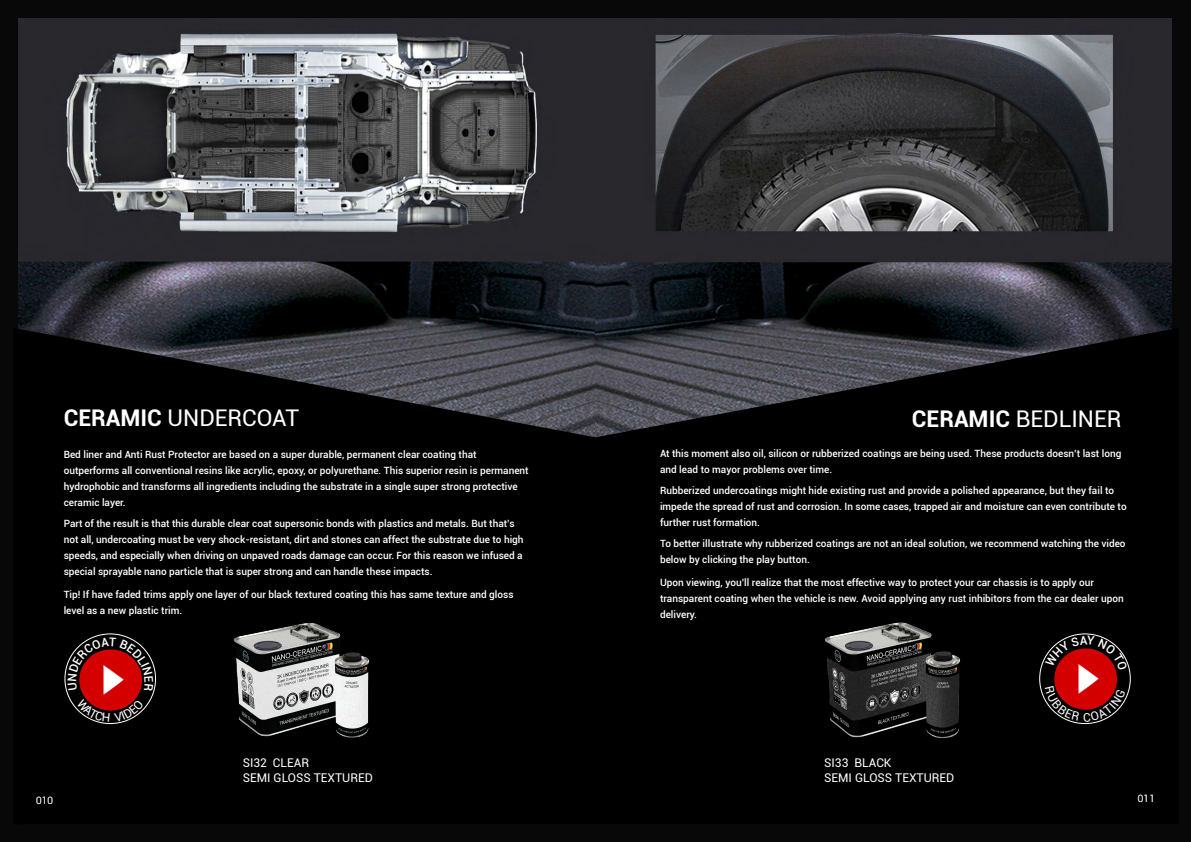
<style>
.page{position:relative;width:1191px;height:842px;background:#000}
.page>*{position:absolute;margin:0;border:0;box-sizing:border-box;transform-origin:0 0}
.t1{font:23px "Roboto";color:#fff}
.t2{font:12px/14.4px "Roboto";color:#fff}
.t3{font:500 10px/16px "Roboto";color:#fff}
.t4{font:300 10px "Roboto";letter-spacing:.03em;color:#fff}
.s1{font-weight:700}
</style>
<div class="page">
<img style="left:18px;top:18px;width:577px;height:133px">
<img style="left:595px;top:18px;width:576px;height:133px">
<img style="left:18px;top:151px;width:1154px;height:573px">
<img style="left:223px;top:612px;width:156px;height:126px">
<img style="left:813px;top:612px;width:163px;height:126px">
<svg style="left:65px;top:634px;width:90px;height:89px"></svg>
<img style="left:74px;top:691px;width:73px;height:24px">
<div style="left:1039px;top:634px;width:91px;height:89px;background:#000;border-radius:50%"></div>
<img style="left:1054px;top:670px;width:64px;height:16px">
<svg style="left:68px;top:637px;width:85px;height:54px"></svg>
<svg style="left:76px;top:698px;width:68px;height:24px"></svg>
<svg style="left:1045px;top:636px;width:82px;height:34px"></svg>
<svg style="left:1045px;top:686px;width:80px;height:36px"></svg>
<h1 class="t1" style="left:64px;top:405px;width:237px"><span class="s1">CERAMIC</span> UNDERCOAT</h1>
<h1 class="t1" style="left:912px;top:405px;width:211px"><span class="s1">CERAMIC</span> BEDLINER</h1>
<p class="t3" style="left:64px;top:447px;width:466px">Bed liner and Anti Rust Protector are based on a super durable, permanent clear coating that outperforms all conventional resins like acrylic, epoxy, or polyurethane. This superior resin is permanent hydrophobic and transforms all ingredients including the substrate in a single super strong protective ceramic layer.</p>
<p class="t3" style="left:64px;top:516px;width:461px">Part of the result is that this durable clear coat supersonic bonds with plastics and metals. But that’s not all, undercoating must be very shock-resistant, dirt and stones can affect the substrate due to high speeds, and especially when driving on unpaved roads damage can occur. For this reason we infused a special sprayable nano particle that is super strong and can handle these impacts.</p>
<p class="t3" style="left:64px;top:587px;width:451px">Tip! If have faded trims apply one layer of our black textured coating this has same texture and gloss level as a new plastic trim.</p>
<p class="t2" style="left:243px;top:756px;width:131px">SI32 CLEAR<br>SEMI GLOSS TEXTURED</p>
<p class="t3" style="left:660px;top:446px;width:463px">At this moment also oil, silicon or rubberized coatings are being used. These products doesn’t last long and lead to mayor problems over time.</p>
<p class="t3" style="left:660px;top:483px;width:468px">Rubberized undercoatings might hide existing rust and provide a polished appearance, but they fail to impede the spread of rust and corrosion. In some cases, trapped air and moisture can even contribute to further rust formation.</p>
<p class="t3" style="left:660px;top:536px;width:467px">To better illustrate why rubberized coatings are not an ideal solution, we recommend watching the video below by clicking the play button.</p>
<p class="t3" style="left:660px;top:574px;width:465px">Upon viewing, you’ll realize that the most effective way to protect your car chassis is to apply our transparent coating when the vehicle is new. Avoid applying any rust inhibitors from the car dealer upon delivery.</p>
<p class="t2" style="left:824px;top:756px;width:131px">SI33 BLACK<br>SEMI GLOSS TEXTURED</p>
<p class="t4" style="left:36px;top:795px;width:19px">010</p>
<p class="t4" style="left:1137px;top:793px;width:19px">011</p>
</div>
